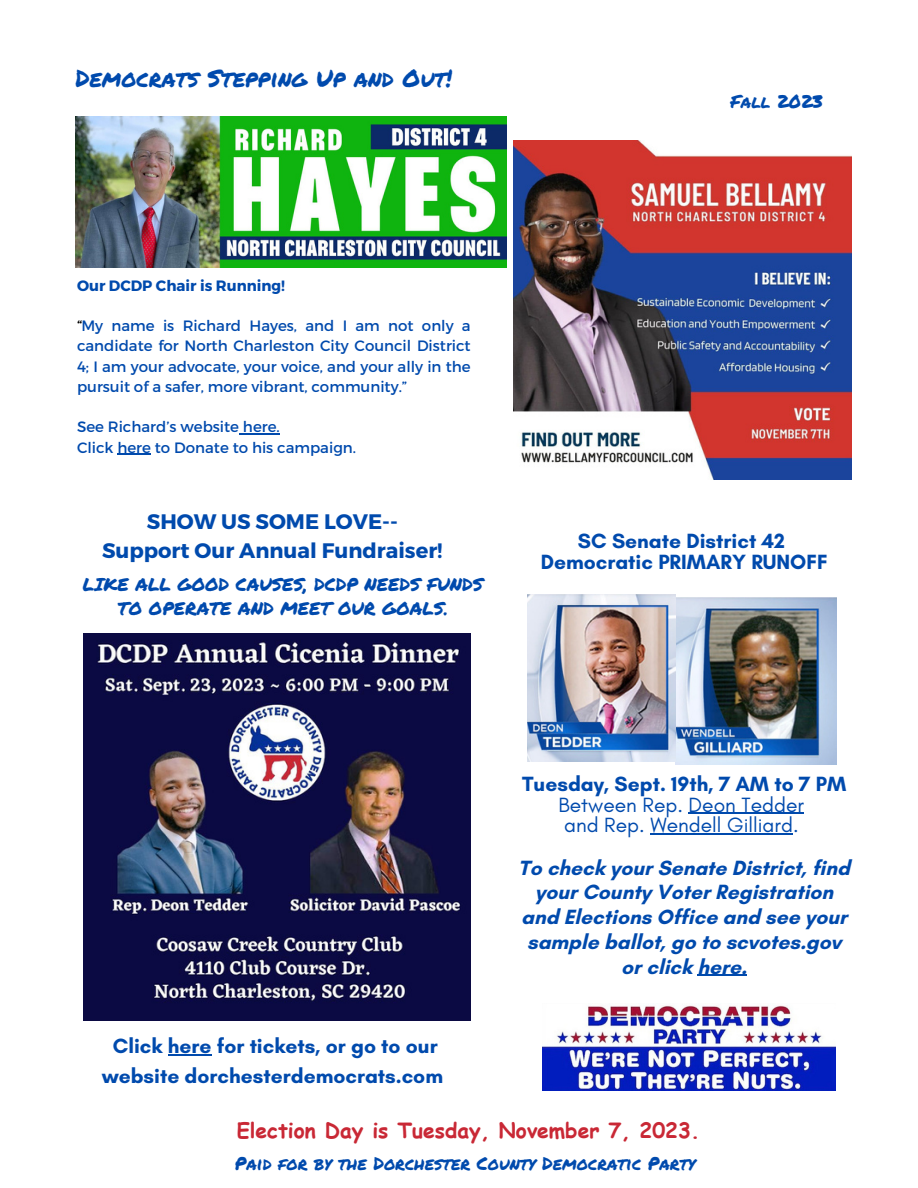
<style>
.page{position:relative;width:918px;height:1188px;background:#fff}
.page>*{position:absolute;margin:0;border:0;box-sizing:border-box;transform-origin:0 0}
.t1{font:24px "Permanent Marker";color:#004aad}
.t2{font:700 21px/24.8px "Glacial Indifference";color:#004aad;text-align:center}
.t3{font:21px "Glacial Indifference";color:#004aad}
.t4{font:700 21px "Montserrat";color:#004aad}
.t5{font:700 21px "Comic Sans MS";color:#c92835}
.t6{font:18px/24.8px "Permanent Marker";color:#004aad;text-align:center}
.t7{font:15px/20.2px "Montserrat";color:#004aad;text-align:justify}
.t8{font:700 15px "Montserrat";color:#004aad}
.s1{color:#000}
</style>
<div class="page">
<img style="left:83px;top:633px;width:387px;height:387px">
<img style="left:675px;top:597px;width:161px;height:168px">
<img style="left:527px;top:594px;width:149px;height:168px">
<img style="left:75px;top:117px;width:431px;height:150px">
<img style="left:542px;top:1005px;width:294px;height:85px">
<img style="left:513px;top:141px;width:339px;height:338px">
<hr style="left:168px;top:1055px;width:44px;height:1px;background:#004aad">
<hr style="left:689px;top:813px;width:115px;height:1px;background:#004aad">
<hr style="left:650px;top:833px;width:143px;height:1px;background:#004aad">
<hr style="left:698px;top:975px;width:49px;height:1px;background:#004aad">
<hr style="left:239px;top:433px;width:41px;height:2px;background:#004aad">
<hr style="left:117px;top:454px;width:34px;height:1px;background:#004aad">
<p class="t1" style="left:75px;top:61px;width:378px">Democrats Stepping Up and Out!</p>
<p class="t6" style="left:731px;top:88px;width:94px">Fall 2023</p>
<p class="t8" style="left:77px;top:275px;width:210px">Our DCDP Chair is Running!</p>
<p class="t7" style="left:77px;top:315px;width:395px"><span class="s1">“</span>My name is Richard Hayes, and I am not only a candidate for North Charleston City Council District 4; I am your advocate, your voice, and your ally in the pursuit of a safer, more vibrant, community.”</p>
<p class="t7" style="left:77px;top:416px;width:204px">See Richard’s website here.</p>
<p class="t7" style="left:77px;top:436px;width:281px">Click here to Donate to his campaign.</p>
<p class="t4" style="left:147px;top:508px;width:253px">SHOW US SOME LOVE--</p>
<p class="t4" style="left:102px;top:537px;width:342px">Support Our Annual Fundraiser!</p>
<p class="t6" style="left:83px;top:571px;width:402px">LIKE ALL GOOD CAUSES, DCDP NEEDS FUNDS<br>TO OPERATE AND MEET OUR GOALS.</p>
<p class="t2" style="left:578px;top:529px;width:209px">SC Senate District 42</p>
<p class="t2" style="left:541px;top:549px;width:288px">Democratic PRIMARY RUNOFF</p>
<p class="t2" style="left:102px;top:1031px;width:342px;line-height:29.2px">Click here for tickets, or go to our website dorchesterdemocrats.com</p>
<p class="t2" style="left:522px;top:772px;width:326px">Tuesday, Sept. 19th, 7 AM to 7 PM</p>
<p class="t3" style="left:559px;top:792px;width:247px">Between Rep. Deon Tedder</p>
<p class="t3" style="left:564px;top:812px;width:236px">and Rep. Wendell Gilliard.</p>
<p class="t2" style="left:518px;top:855px;width:333px">To check your Senate District, find your County Voter Registration and Elections Office and see your sample ballot, go to scvotes.gov or click here.</p>
<p class="t5" style="left:237px;top:1115px;width:465px">Election Day is Tuesday, November 7, 2023.</p>
<p class="t6" style="left:235px;top:1151px;width:462px">Paid for by the Dorchester County Democratic Party</p>
</div>
